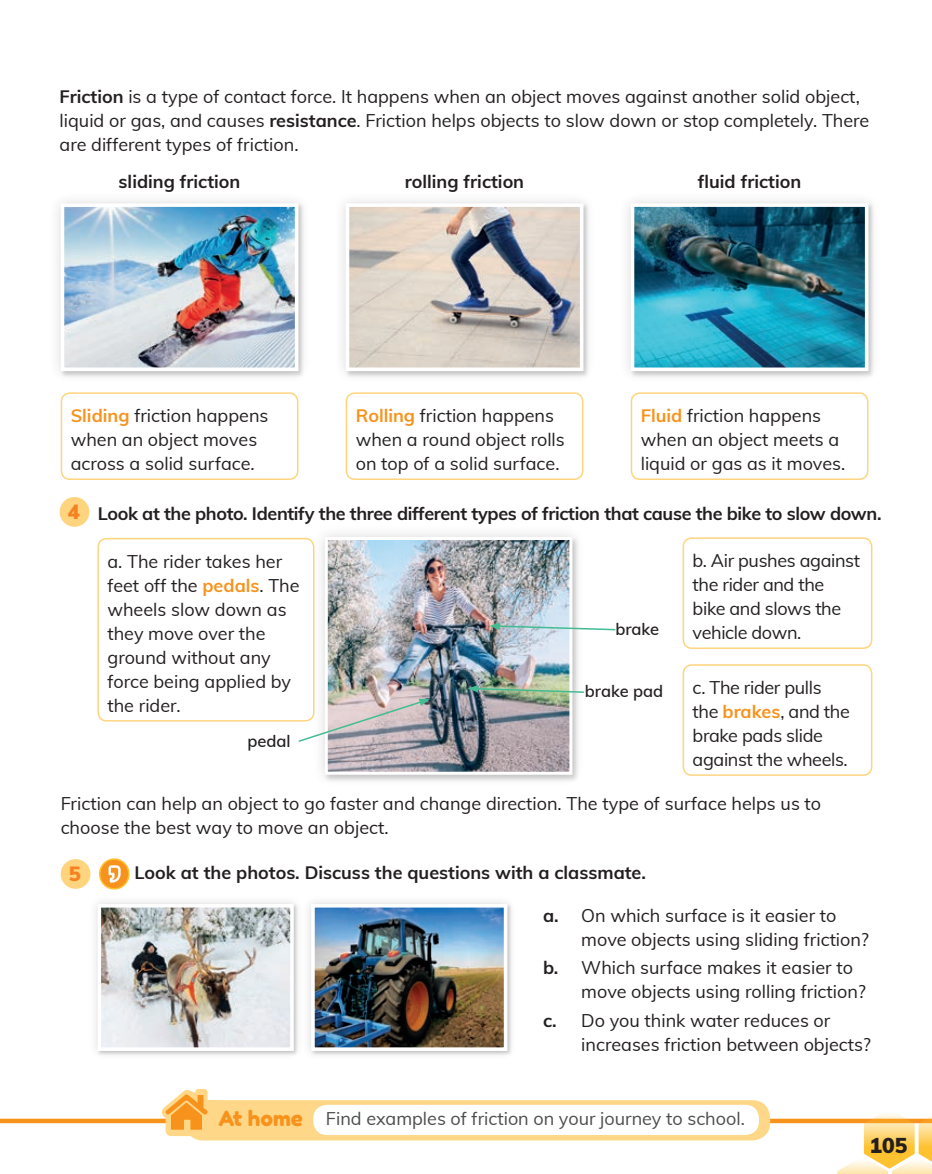
<style>
.page{position:relative;width:932px;height:1174px;background:#fff}
.page>*{position:absolute;margin:0;border:0;box-sizing:border-box;transform-origin:0 0}
.t1{font:21px "Fredoka One";color:#f7931d}
.t2{font:900 21px "Muli";color:#231f20}
.t3{font:900 20.1px "Muli";color:#f58220}
._02_ACTIVIDADES_FINA{font:18px/24px "Muli";color:#231f20}
._05_TEXTO_GENERAL{font:18px/24px "Muli";color:#231f20}
._02-ACTIVIDADES{font:700 18px "Muli";letter-spacing:-.02em;color:#231f20}
._02_ACTIVIDADES_FINA-2{font:18px/24px "Muli";letter-spacing:-.02em;color:#231f20}
._05_TEXTO_GENERAL-2{font:18px/24px "Muli";letter-spacing:-.02em;color:#231f20}
._02-ACTIVIDADES-2{font:700 18px "Muli";color:#231f20}
._03_AT_HOME{font:18px "Muli";color:#4b4c4d}
._02_ACTIVIDADES_FINA-3{font:700 18px "Muli";color:#231f20}
._05_rotulos{font:600 16.5px "Muli";color:#231f20}
.s1{font-weight:700}
.s2{font-weight:700;color:#f7931d}
</style>
<div class="page">
<div style="left:0;top:1118px;width:931px;height:5px;background:#f7931d"></div>
<svg style="left:837px;top:1114px;width:94px;height:60px"></svg>
<div style="left:48px;top:191px;width:263px;height:193px;background:#231f20;opacity:.16"></div>
<img style="left:66px;top:208px;width:227px;height:158px">
<div style="left:61px;top:203px;width:237px;height:168px;border:4px solid #fff"></div>
<div style="left:88px;top:894px;width:216px;height:167px;background:#231f20;opacity:.16"></div>
<img style="left:102px;top:909px;width:187px;height:137px">
<div style="left:97px;top:904px;width:197px;height:147px;border:4px solid #fff"></div>
<div style="left:301px;top:894px;width:216px;height:167px;background:#231f20;opacity:.16"></div>
<img style="left:316px;top:909px;width:186px;height:137px">
<div style="left:311px;top:904px;width:196px;height:147px;border:4px solid #fff"></div>
<div style="left:333px;top:191px;width:262px;height:193px;background:#231f20;opacity:.16"></div>
<img style="left:350px;top:208px;width:228px;height:158px">
<div style="left:345px;top:203px;width:238px;height:168px;border:4px solid #fff"></div>
<div style="left:618px;top:191px;width:262px;height:193px;background:#231f20;opacity:.16"></div>
<img style="left:635px;top:208px;width:228px;height:158px">
<div style="left:630px;top:203px;width:238px;height:168px;border:4px solid #fff"></div>
<div style="left:61px;top:392px;width:237px;height:88px;border:2px solid #fed47f;border-radius:9px"></div>
<div style="left:345px;top:392px;width:238px;height:88px;border:2px solid #fed47f;border-radius:9px"></div>
<div style="left:630px;top:392px;width:238px;height:88px;border:2px solid #fed47f;border-radius:9px"></div>
<div style="left:60px;top:497px;width:29px;height:30px;background:#fed47f;border-radius:50%"></div>
<div style="left:312px;top:524px;width:273px;height:263px;background:#231f20;opacity:.16"></div>
<img style="left:329px;top:541px;width:239px;height:229px">
<div style="left:325px;top:537px;width:247px;height:237px;border:3px solid #fff"></div>
<svg style="left:297px;top:698px;width:132px;height:45px"></svg>
<svg style="left:467px;top:685px;width:118px;height:8px"></svg>
<svg style="left:489px;top:622px;width:127px;height:9px"></svg>
<div style="left:61px;top:859px;width:29px;height:30px;background:#fed47f;border-radius:50%"></div>
<div style="left:99px;top:858px;width:31px;height:31px;background:#f7931d;border:2px solid #fec231;border-radius:50%"></div>
<svg style="left:108px;top:865px;width:13px;height:17px"></svg>
<div style="left:185px;top:1100px;width:584px;height:40px;background:#fed888;border-radius:18px"></div>
<svg style="left:161px;top:1089px;width:47px;height:47px"></svg>
<div style="left:313px;top:1104px;width:445px;height:31px;background:#fff;border-radius:14px"></div>
<div style="left:97px;top:538px;width:217px;height:183px;border:2px solid #fed47f;border-radius:9px"></div>
<div style="left:682px;top:537px;width:190px;height:112px;border:2px solid #fed47f;border-radius:9px"></div>
<div style="left:682px;top:664px;width:190px;height:112px;border:2px solid #fed47f;border-radius:9px"></div>
<p class="_05_TEXTO_GENERAL" style="left:60px;top:84px;width:811px"><span class="s1">Friction</span> is a type of contact force. It happens when an object moves against another solid object, liquid or gas, and causes <span class="s1">resistance</span>. Friction helps objects to slow down or stop completely. There are different types of friction.</p>
<p class="_02_ACTIVIDADES_FINA-3" style="left:119px;top:169px;width:123px">sliding friction</p>
<p class="_02_ACTIVIDADES_FINA-3" style="left:405px;top:169px;width:121px">rolling friction</p>
<p class="_02_ACTIVIDADES_FINA-3" style="left:697px;top:169px;width:105px">fluid friction</p>
<p class="_02_ACTIVIDADES_FINA" style="left:71px;top:402px;width:199px"><span class="s2">Sliding</span> friction happens when an object moves across a solid surface.</p>
<p class="_02_ACTIVIDADES_FINA" style="left:355px;top:402px;width:210px"><span class="s2">Rolling</span> friction happens when a round object rolls on top of a solid surface.</p>
<p class="_02_ACTIVIDADES_FINA" style="left:640px;top:402px;width:206px"><span class="s2">Fluid</span> friction happens when an object meets a liquid or gas as it moves.</p>
<p class="t3" style="left:68px;top:497px;width:14px">4</p>
<p class="_02-ACTIVIDADES" style="left:98px;top:501px;width:784px">Look at the photo. Identify the three different types of friction that cause the bike to slow down.</p>
<p class="_02_ACTIVIDADES_FINA" style="left:107px;top:548px;width:193px">a. The rider takes her feet off the <span class="s2">pedals</span>. The wheels slow down as they move over the ground without any force being applied by the rider.</p>
<p class="_05_TEXTO_GENERAL-2" style="left:692px;top:547px;width:169px">b. Air pushes against the rider and the bike and slows the vehicle down.</p>
<p class="_05_rotulos" style="left:615px;top:617px;width:45px">brake</p>
<p class="_02_ACTIVIDADES_FINA-2" style="left:692px;top:674px;width:159px">c. The rider pulls the <span class="s2">brakes</span>, and the brake pads slide against the wheels.</p>
<p class="_05_rotulos" style="left:584px;top:679px;width:80px">brake pad</p>
<p class="_05_rotulos" style="left:247px;top:729px;width:45px">pedal</p>
<p class="_05_TEXTO_GENERAL" style="left:61px;top:791px;width:761px">Friction can help an object to go faster and change direction. The type of surface helps us to choose the best way to move an object.</p>
<p class="t3" style="left:69px;top:858px;width:14px">5</p>
<p class="_02-ACTIVIDADES-2" style="left:134px;top:859px;width:513px">Look at the photos. Discuss the questions with a classmate.</p>
<p class="_02_ACTIVIDADES_FINA" style="left:581px;top:902px;width:289px;text-indent:-38px"><span class="s1">a.</span> On which surface is it easier to move objects using sliding friction?</p>
<p class="_02_ACTIVIDADES_FINA" style="left:581px;top:955px;width:286px;text-indent:-38px"><span class="s1">b.</span> Which surface makes it easier to move objects using rolling friction?</p>
<p class="_02_ACTIVIDADES_FINA" style="left:581px;top:1007px;width:291px;text-indent:-38px"><span class="s1">c.</span> Do you think water reduces or increases friction between objects?</p>
<p class="t1" style="left:218px;top:1105px;width:86px">At home</p>
<p class="_03_AT_HOME" style="left:326px;top:1105px;width:420px">Find examples of friction on your journey to school.</p>
<p class="t2" style="left:869px;top:1129px;width:39px">105</p>
</div>
